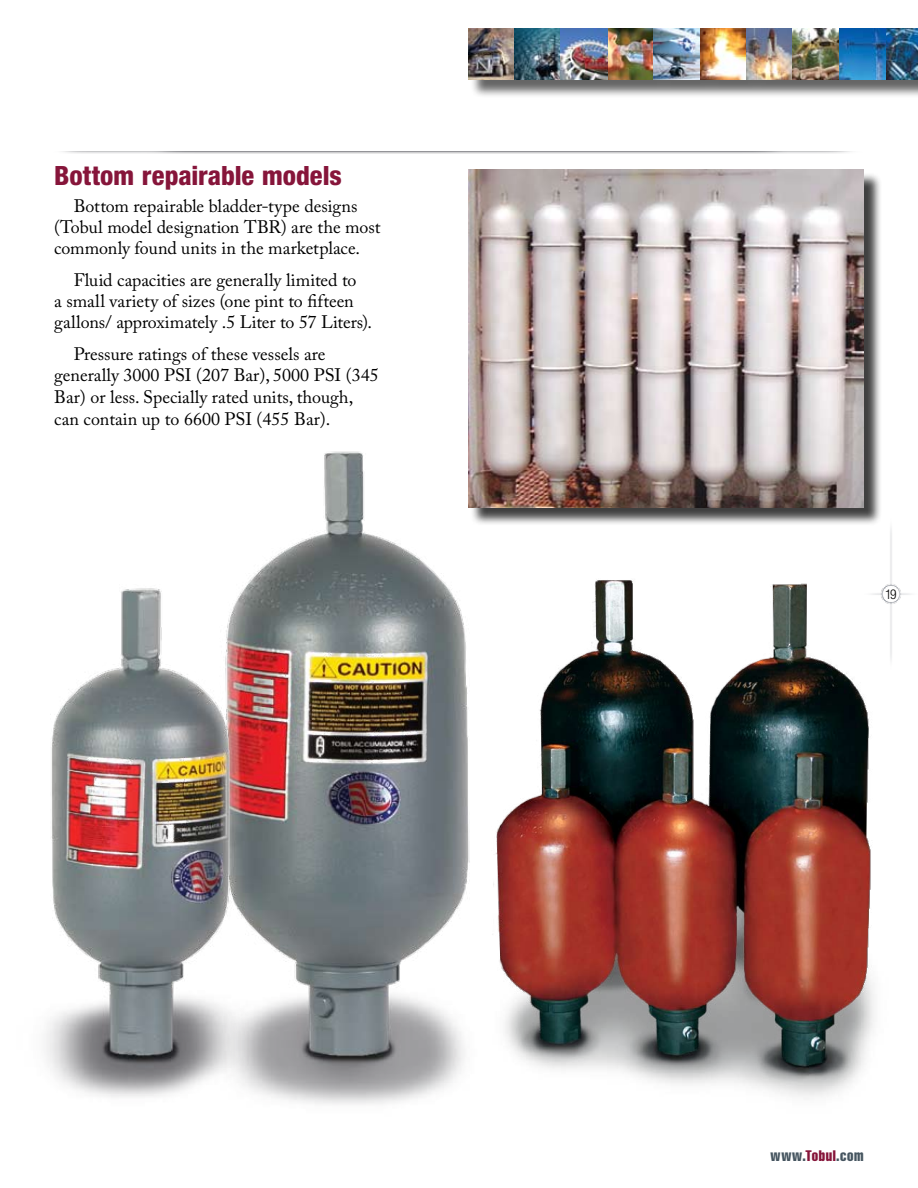
<style>
.page{position:relative;width:918px;height:1188px;background:#fff}
.page>*{position:absolute;margin:0;border:0;box-sizing:border-box;transform-origin:0 0}
.t1{font:28.5px "Helvetica Neue H87";color:#86153a}
.t2{font:18px/21px "Adobe Caslon Pro";color:#000}
.t3{font:extra-condensed 15px "Helvetica";letter-spacing:.04em;color:#465560}
.t4{font:300 condensed 13.5px "Helvetica Neue";color:#000}
.s1{color:#86153a}
</style>
<div class="page">
<img style="left:890px;top:528px;width:21px;height:72px">
<img style="left:62px;top:151px;width:802px;height:19px">
<div style="left:470px;top:31px;width:448px;height:67px;background:#000;opacity:.6"></div>
<img style="left:468px;top:28px;width:450px;height:52px">
<img style="left:249px;top:451px;width:221px;height:654px">
<img style="left:46px;top:582px;width:203px;height:515px">
<div style="left:470px;top:172px;width:412px;height:354px;background:#000;opacity:.75"></div>
<img style="left:468px;top:170px;width:396px;height:337px">
<img style="left:492px;top:558px;width:406px;height:539px">
<h1 class="t1" style="left:54px;top:157px;width:289px">Bottom repairable models</h1>
<p class="t2" style="left:54px;top:196px;width:328px;text-indent:19px">Bottom repairable bladder-type designs (Tobul model designation TBR) are the most commonly found units in the marketplace.</p>
<p class="t2" style="left:54px;top:269px;width:319px;text-indent:19px">Fluid capacities are generally limited to<br>a small variety of sizes (one pint to fifteen gallons/ approximately .5 Liter to 57 Liters).</p>
<p class="t2" style="left:54px;top:343px;width:326px;line-height:21.6px;text-indent:19px">Pressure ratings of these vessels are generally 3000 PSI (207 Bar), 5000 PSI (345<br>Bar) or less. Specially rated units, though, can contain up to 6600 PSI (455 Bar).</p>
<p class="t4" style="left:885px;top:586px;width:13px">19</p>
<p class="t3" style="left:771px;top:1146px;width:94px">www.<span class="s1">Tobul</span>.com</p>
</div>
